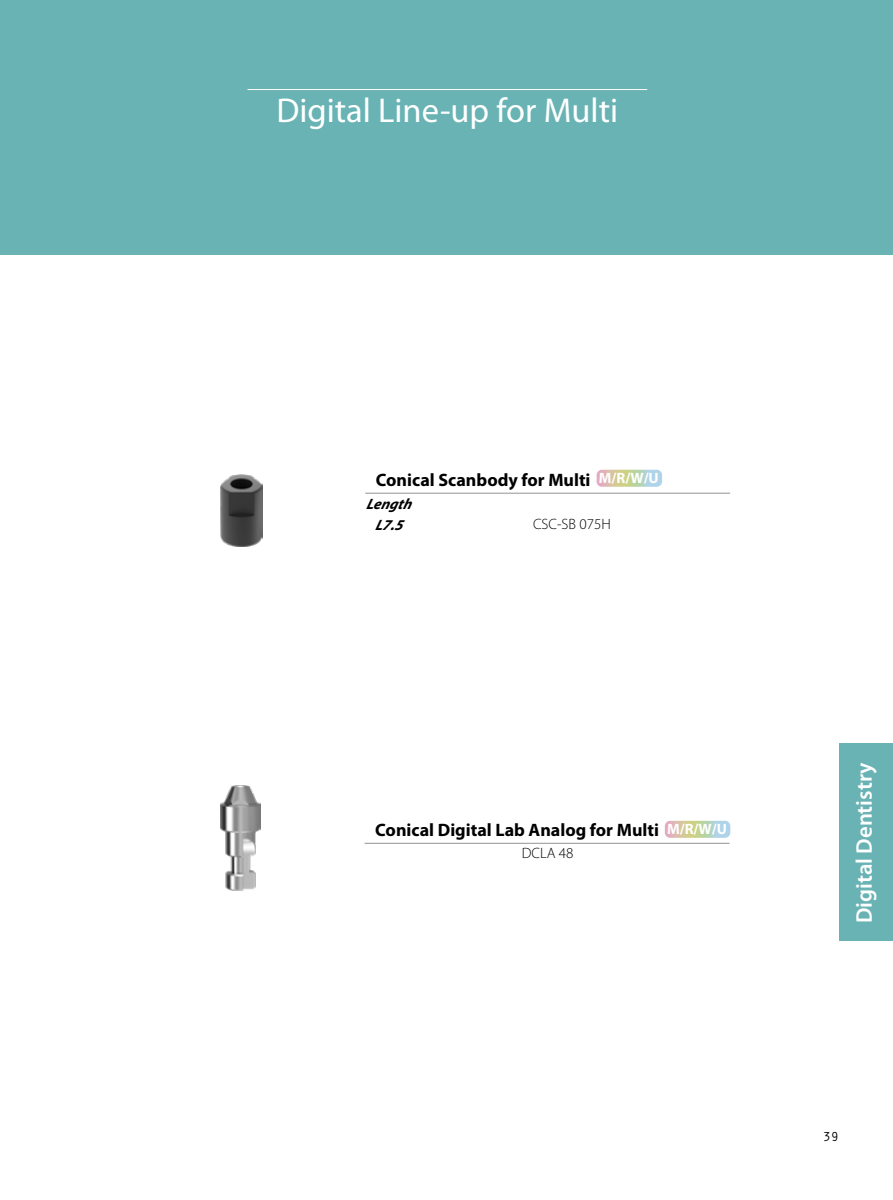
<style>
.page{position:relative;width:893px;height:1200px;background:#fff}
.page>*{position:absolute;margin:0;border:0;box-sizing:border-box;transform-origin:0 0}
.t1{font:34.5px "Myriad Pro";color:#fff}
.t2{font:600 22.65px "Myriad Pro";color:#fff}
.t3{font:700 18px "Myriad Pro";color:#000}
.t4{font:300 15px "Myriad Pro";color:#000}
.t5{font:700 15px "Myriad Pro";color:#fff}
.t6{font:italic 700 15px/21.3px "Myriad Pro";color:#000;text-align:center}
.t7{font:13.5px "Orator Std";color:#000}
</style>
<div class="page">
<div style="left:0;top:0;width:893px;height:254px;background:#69b3b4"></div>
<hr style="left:247px;top:89px;width:400px;height:1px;background:#fff">
<div style="left:840px;top:743px;width:53px;height:197px;background:#69b3b4"></div>
<hr style="left:365px;top:842px;width:364px;height:1px;background:#939393">
<hr style="left:365px;top:492px;width:365px;height:1px;background:#939393">
<svg style="left:597px;top:469px;width:65px;height:17px"></svg>
<svg style="left:665px;top:820px;width:65px;height:17px"></svg>
<img style="left:220px;top:785px;width:41px;height:104px">
<img style="left:220px;top:475px;width:43px;height:71px">
<h1 class="t1" style="left:277px;top:89px;width:343px">Digital Line-up for Multi</h1>
<p class="t3" style="left:376px;top:468px;width:216px">Conical Scanbody for Multi</p>
<p class="t5" style="left:599px;top:468px;width:62px">M/R/W/U</p>
<p class="t6" style="left:366px;top:492px;width:52px">Length<br>L7.5</p>
<p class="t4" style="left:533px;top:515px;width:79px">CSC-SB 075H</p>
<p class="t3" style="left:375px;top:818px;width:285px">Conical Digital Lab Analog for Multi</p>
<p class="t4" style="left:522px;top:844px;width:53px">DCLA 48</p>
<p class="t5" style="left:667px;top:819px;width:62px">M/R/W/U</p>
<p class="t2" style="left:850px;top:923px;width:162px;rotate:-90deg">Digital Dentistry</p>
<p class="t7" style="left:823px;top:1126px;width:18px">39</p>
</div>
